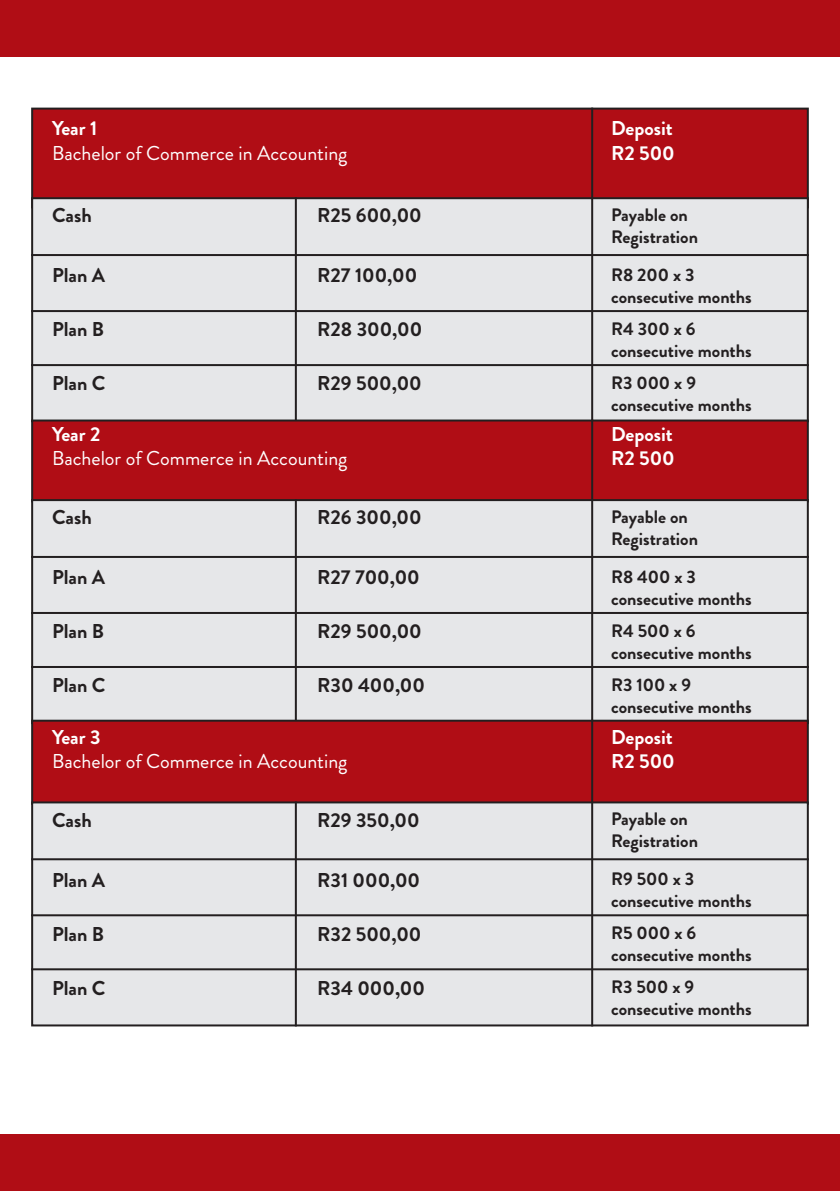
<style>
.page{position:relative;width:840px;height:1191px;background:#fff}
.page>*{position:absolute;margin:0;border:0;box-sizing:border-box;transform-origin:0 0}
.t1{font:700 20px "Brandon Grotesque";color:#231f20}
.t2{font:20px "Brandon Grotesque";color:#fff}
.t3{font:700 20px "Brandon Grotesque";color:#fff}
.t4{font:700 18px "Brandon Grotesque";color:#231f20}
</style>
<div class="page">
<div style="left:32px;top:109px;width:775px;height:98px;background:#b00d15"></div>
<div style="left:31px;top:108px;width:777px;height:100px;border:2px solid #231f20"></div>
<div style="left:32px;top:198px;width:775px;height:223px;background:#e6e7e9"></div>
<div style="left:31px;top:197px;width:777px;height:225px;border:2px solid #231f20"></div>
<hr style="left:31px;top:254px;width:777px;height:2px;background:#231f20">
<hr style="left:31px;top:310px;width:777px;height:2px;background:#231f20">
<hr style="left:31px;top:364px;width:777px;height:2px;background:#231f20">
<hr style="left:295px;top:197px;width:2px;height:225px;background:#231f20">
<hr style="left:591px;top:108px;width:2px;height:314px;background:#231f20">
<div style="left:32px;top:420px;width:775px;height:81px;background:#b00d15"></div>
<div style="left:31px;top:419px;width:777px;height:83px;border:2px solid #231f20"></div>
<div style="left:32px;top:500px;width:775px;height:223px;background:#e6e7e9"></div>
<div style="left:31px;top:499px;width:777px;height:225px;border:2px solid #231f20"></div>
<hr style="left:31px;top:556px;width:777px;height:2px;background:#231f20">
<hr style="left:31px;top:612px;width:777px;height:2px;background:#231f20">
<hr style="left:31px;top:666px;width:777px;height:2px;background:#231f20">
<hr style="left:295px;top:499px;width:2px;height:225px;background:#231f20">
<hr style="left:591px;top:419px;width:2px;height:305px;background:#231f20">
<div style="left:0;top:0;width:839px;height:57px;background:#b00d15"></div>
<div style="left:0;top:1134px;width:839px;height:57px;background:#b00d15"></div>
<div style="left:32px;top:720px;width:775px;height:83px;background:#b00d15"></div>
<div style="left:31px;top:719px;width:777px;height:85px;border:2px solid #231f20"></div>
<div style="left:32px;top:802px;width:775px;height:223px;background:#e6e7e9"></div>
<div style="left:31px;top:801px;width:777px;height:225px;border:2px solid #231f20"></div>
<hr style="left:31px;top:858px;width:777px;height:2px;background:#231f20">
<hr style="left:31px;top:914px;width:777px;height:2px;background:#231f20">
<hr style="left:31px;top:968px;width:777px;height:2px;background:#231f20">
<hr style="left:295px;top:801px;width:2px;height:225px;background:#231f20">
<hr style="left:591px;top:719px;width:2px;height:307px;background:#231f20">
<p class="t3" style="left:52px;top:115px;width:47px">Year 1</p>
<p class="t2" style="left:52px;top:139px;width:297px">Bachelor of Commerce in Accounting</p>
<p class="t1" style="left:52px;top:201px;width:41px">Cash</p>
<p class="t1" style="left:317px;top:201px;width:106px">R25 600,00</p>
<p class="t3" style="left:610px;top:115px;width:63px">Deposit</p>
<p class="t3" style="left:610px;top:139px;width:65px">R2 500</p>
<p class="t4" style="left:610px;top:202px;width:78px">Payable on</p>
<p class="t4" style="left:610px;top:224px;width:88px">Registration</p>
<p class="t1" style="left:52px;top:261px;width:55px">Plan A</p>
<p class="t1" style="left:317px;top:261px;width:101px">R27 100,00</p>
<p class="t4" style="left:610px;top:262px;width:85px">R8 200 x 3</p>
<p class="t4" style="left:610px;top:284px;width:142px">consecutive months</p>
<p class="t1" style="left:52px;top:315px;width:54px">Plan B</p>
<p class="t1" style="left:317px;top:315px;width:106px">R28 300,00</p>
<p class="t4" style="left:610px;top:316px;width:86px">R4 300 x 6</p>
<p class="t4" style="left:610px;top:338px;width:142px">consecutive months</p>
<p class="t1" style="left:52px;top:369px;width:55px">Plan C</p>
<p class="t1" style="left:317px;top:369px;width:106px">R29 500,00</p>
<p class="t4" style="left:610px;top:370px;width:86px">R3 000 x 9</p>
<p class="t4" style="left:610px;top:392px;width:142px">consecutive months</p>
<p class="t3" style="left:52px;top:420px;width:50px">Year 2</p>
<p class="t2" style="left:52px;top:445px;width:297px">Bachelor of Commerce in Accounting</p>
<p class="t1" style="left:52px;top:503px;width:41px">Cash</p>
<p class="t1" style="left:317px;top:503px;width:106px">R26 300,00</p>
<p class="t3" style="left:610px;top:420px;width:63px">Deposit</p>
<p class="t3" style="left:610px;top:444px;width:65px">R2 500</p>
<p class="t4" style="left:610px;top:504px;width:78px">Payable on</p>
<p class="t4" style="left:610px;top:526px;width:88px">Registration</p>
<p class="t1" style="left:52px;top:563px;width:55px">Plan A</p>
<p class="t1" style="left:317px;top:563px;width:104px">R27 700,00</p>
<p class="t4" style="left:610px;top:564px;width:86px">R8 400 x 3</p>
<p class="t4" style="left:610px;top:586px;width:142px">consecutive months</p>
<p class="t1" style="left:52px;top:617px;width:54px">Plan B</p>
<p class="t1" style="left:317px;top:617px;width:106px">R29 500,00</p>
<p class="t4" style="left:610px;top:618px;width:86px">R4 500 x 6</p>
<p class="t4" style="left:610px;top:640px;width:142px">consecutive months</p>
<p class="t1" style="left:52px;top:671px;width:55px">Plan C</p>
<p class="t1" style="left:317px;top:671px;width:109px">R30 400,00</p>
<p class="t4" style="left:610px;top:672px;width:82px">R3 100 x 9</p>
<p class="t4" style="left:610px;top:694px;width:142px">consecutive months</p>
<p class="t3" style="left:52px;top:723px;width:50px">Year 3</p>
<p class="t2" style="left:52px;top:747px;width:297px">Bachelor of Commerce in Accounting</p>
<p class="t1" style="left:52px;top:805px;width:41px">Cash</p>
<p class="t1" style="left:317px;top:805px;width:104px">R29 350,00</p>
<p class="t3" style="left:610px;top:723px;width:63px">Deposit</p>
<p class="t3" style="left:610px;top:747px;width:65px">R2 500</p>
<p class="t4" style="left:610px;top:806px;width:78px">Payable on</p>
<p class="t4" style="left:610px;top:828px;width:88px">Registration</p>
<p class="t1" style="left:52px;top:865px;width:55px">Plan A</p>
<p class="t1" style="left:317px;top:865px;width:104px">R31 000,00</p>
<p class="t4" style="left:610px;top:866px;width:85px">R9 500 x 3</p>
<p class="t4" style="left:610px;top:888px;width:142px">consecutive months</p>
<p class="t1" style="left:52px;top:919px;width:54px">Plan B</p>
<p class="t1" style="left:317px;top:919px;width:106px">R32 500,00</p>
<p class="t4" style="left:610px;top:920px;width:87px">R5 000 x 6</p>
<p class="t4" style="left:610px;top:942px;width:142px">consecutive months</p>
<p class="t1" style="left:52px;top:973px;width:55px">Plan C</p>
<p class="t1" style="left:317px;top:973px;width:109px">R34 000,00</p>
<p class="t4" style="left:610px;top:974px;width:85px">R3 500 x 9</p>
<p class="t4" style="left:610px;top:996px;width:142px">consecutive months</p>
</div>
